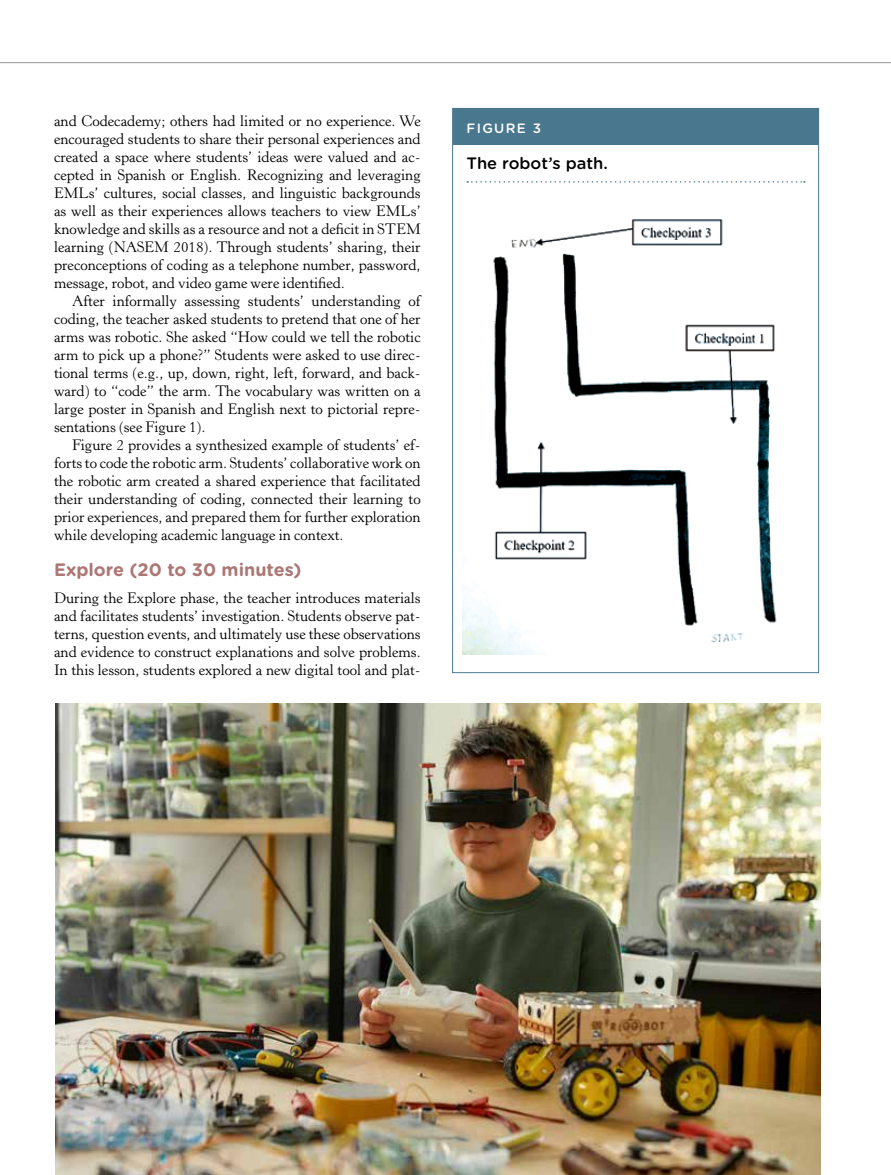
<style>
.page{position:relative;width:891px;height:1175px;background:#fff}
.page>*{position:absolute;margin:0;border:0;box-sizing:border-box;transform-origin:0 0}
.t1{font:700 18px "Gotham Rounded";color:#ac7775}
.t2{font:500 16.5px "Gotham Rounded";color:#000}
.t3{font:15px/18px "Horley Old Style MT Std";color:#000;text-align:justify}
.t4{font:500 13.5px "Gotham Rounded";letter-spacing:.1em;color:#fff}
</style>
<div class="page">
<hr style="left:0;top:62px;width:891px;height:1px;background:#939598">
<div style="left:453px;top:109px;width:365px;height:36px;background:#49778e"></div>
<svg style="left:467px;top:181px;width:338px;height:2px"></svg>
<img style="left:462px;top:219px;width:315px;height:435px">
<img style="left:56px;top:703px;width:764px;height:471px">
<p class="t3" style="left:54px;top:112px;width:368px">and Codecademy; others had limited or no experience. We encouraged students to share their personal experiences and created a space where students’ ideas were valued and ac&shy;cepted in Spanish or English. Recognizing and leveraging EMLs’ cultures, social classes, and linguistic backgrounds as well as their experiences allows teachers to view EMLs’ knowledge and skills as a resource and not a deficit in STEM learning (NASEM 2018). Through students’ sharing, their preconceptions of coding as a telephone number, password, message, robot, and video game were identified.</p>
<p class="t3" style="left:54px;top:292px;width:368px;text-indent:18px">After informally assessing students’ understanding of coding, the teacher asked students to pretend that one of her arms was robotic. She asked “How could we tell the robotic arm to pick up a phone?” Students were asked to use direc&shy;tional terms (e.g., up, down, right, left, forward, and back&shy;ward) to “code” the arm. The vocabulary was written on a large poster in Spanish and English next to pictorial repre&shy;sentations (see Figure 1).</p>
<p class="t3" style="left:54px;top:436px;width:368px;text-indent:18px">Figure 2 provides a synthesized example of students’ ef&shy;forts to code the robotic arm. Students’ collaborative work on the robotic arm created a shared experience that facilitated their understanding of coding, connected their learning to prior experiences, and prepared them for further exploration while developing academic language in context.</p>
<p class="t1" style="left:54px;top:556px;width:249px">Explore (20 to 30 minutes)</p>
<p class="t3" style="left:54px;top:589px;width:368px">During the Explore phase, the teacher introduces materials and facilitates students’ investigation. Students observe pat&shy;terns, question events, and ultimately use these observations and evidence to construct explanations and solve problems.<br>In this lesson, students explored a new digital tool and plat-</p>
<p class="t4" style="left:466px;top:119px;width:76px">FIGURE 3</p>
<p class="t2" style="left:466px;top:151px;width:143px">The robot’s path.</p>
</div>
